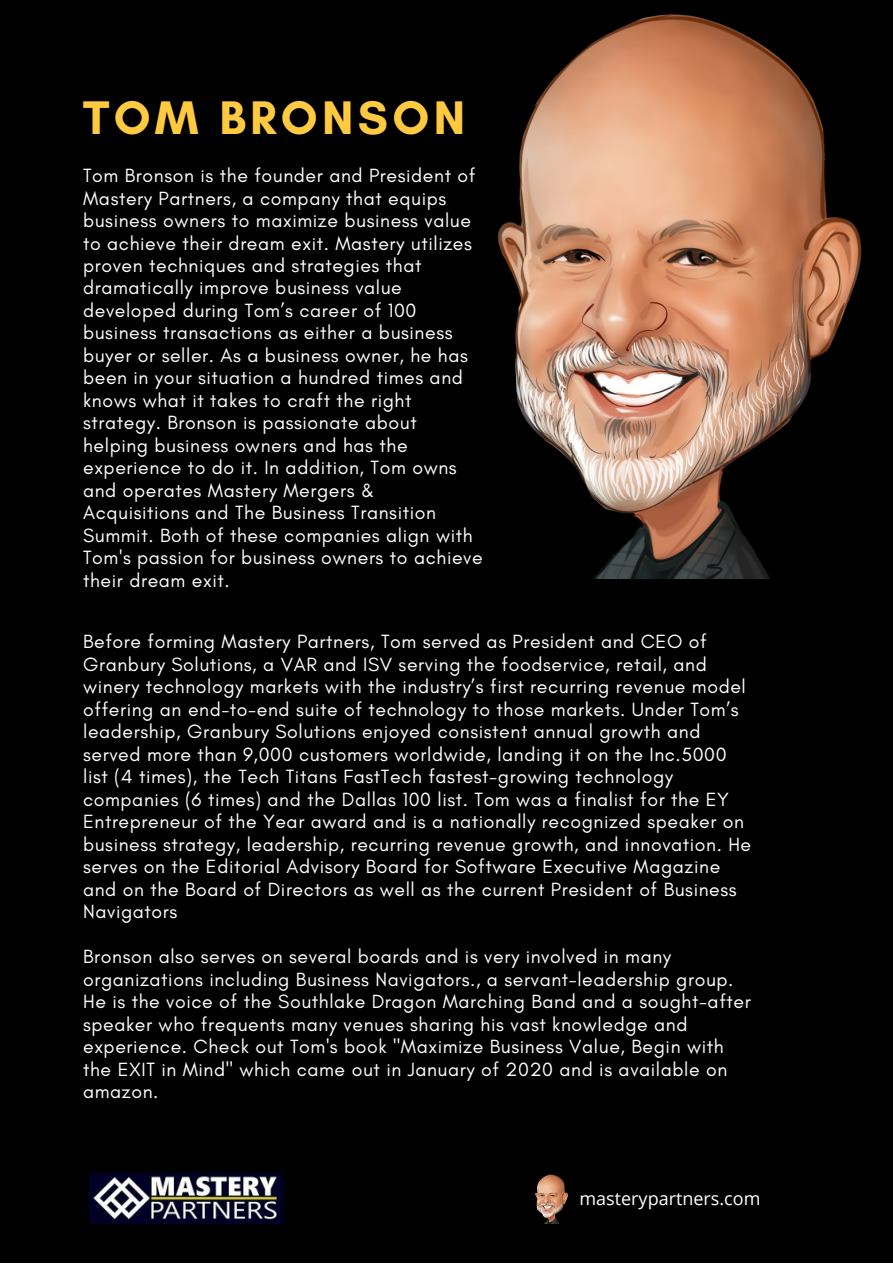
<style>
.page{position:relative;width:893px;height:1264px;background:#fff}
.page>*{position:absolute;margin:0;border:0;box-sizing:border-box;transform-origin:0 0}
.t1{font:700 48px "Glacial Indifference";letter-spacing:.09em;color:#ffca40}
.t2{font:19.5px/22.5px "Glacial Indifference";letter-spacing:.03em;color:#fff}
.t3{font:18px "Open Sans";color:#fff}
</style>
<div class="page">
<div style="left:0;top:0;width:892px;height:1262px;background:#000"></div>
<img style="left:89px;top:1173px;width:194px;height:50px">
<img style="left:497px;top:14px;width:365px;height:564px">
<img style="left:535px;top:1174px;width:33px;height:49px">
<h1 class="t1" style="left:83px;top:88px;width:383px">TOM BRONSON</h1>
<p class="t2" style="left:83px;top:164px;width:401px">Tom Bronson is the founder and President of Mastery Partners, a company that equips business owners to maximize business value to achieve their dream exit. Mastery utilizes proven techniques and strategies that dramatically improve business value developed during Tom’s career of 100 business transactions as either a business buyer or seller. As a business owner, he has been in your situation a hundred times and knows what it takes to craft the right strategy. Bronson is passionate about helping business owners and has the experience to do it. In addition, Tom owns and operates Mastery Mergers &amp; Acquisitions and The Business Transition Summit. Both of these companies align with Tom's passion for business owners to achieve their dream exit.</p>
<p class="t2" style="left:83px;top:630px;width:669px">Before forming Mastery Partners, Tom served as President and CEO of Granbury Solutions, a VAR and ISV serving the foodservice, retail, and winery technology markets with the industry’s first recurring revenue model offering an end-to-end suite of technology to those markets. Under Tom’s leadership, Granbury Solutions enjoyed consistent annual growth and served more than 9,000 customers worldwide, landing it on the Inc.5000 list (4 times), the Tech Titans FastTech fastest-growing technology companies (6 times) and the Dallas 100 list. Tom was a finalist for the EY Entrepreneur of the Year award and is a nationally recognized speaker on business strategy, leadership, recurring revenue growth, and innovation. He serves on the Editorial Advisory Board for Software Executive Magazine and on the Board of Directors as well as the current President of Business Navigators</p>
<p class="t2" style="left:83px;top:945px;width:669px">Bronson also serves on several boards and is very involved in many organizations including Business Navigators., a servant-leadership group.<br>He is the voice of the Southlake Dragon Marching Band and a sought-after speaker who frequents many venues sharing his vast knowledge and experience. Check out Tom's book "Maximize Business Value, Begin with the EXIT in Mind" which came out in January of 2020 and is available on amazon.</p>
<p class="t3" style="left:579px;top:1185px;width:182px">masterypartners.com</p>
</div>
